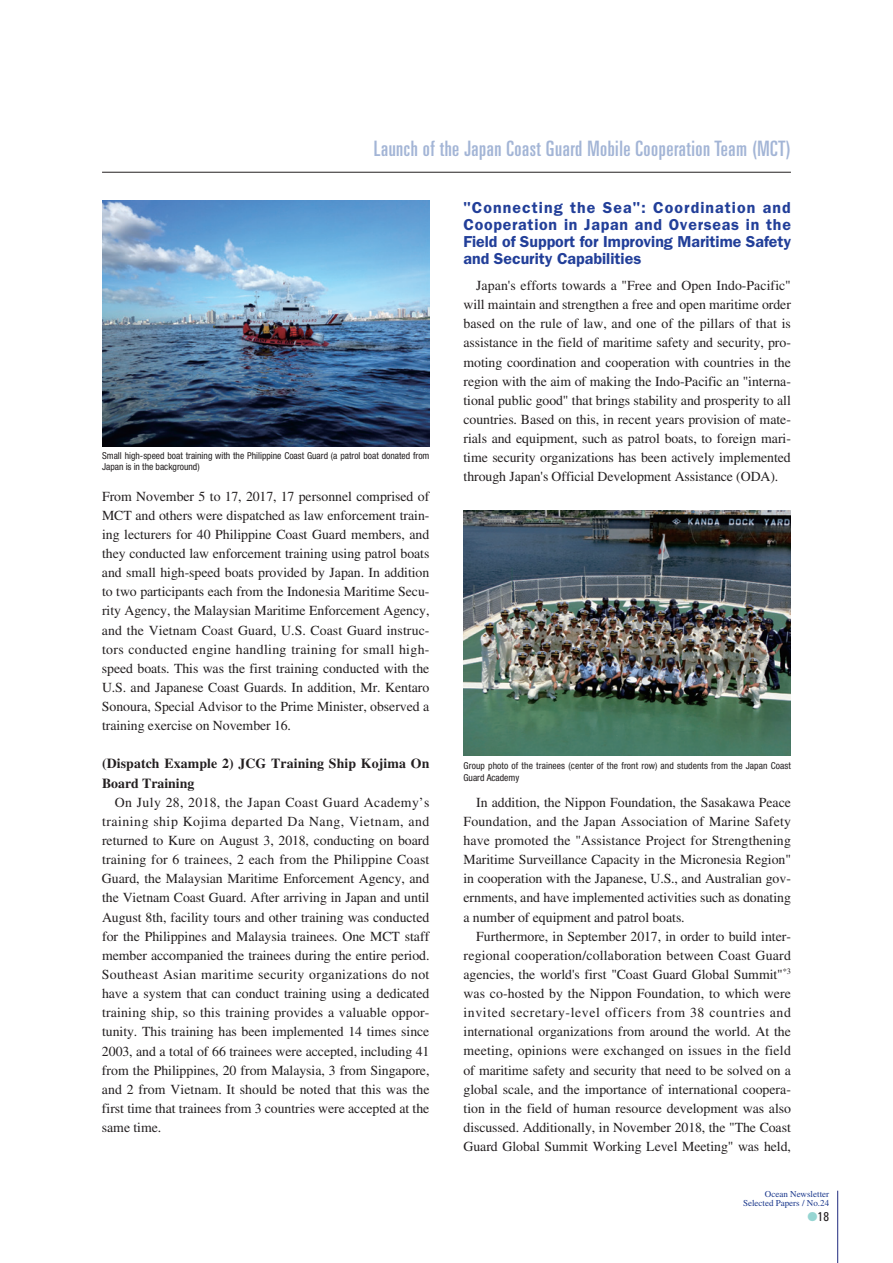
<style>
.page{position:relative;width:893px;height:1263px;background:#fff}
.page>*{position:absolute;margin:0;border:0;box-sizing:border-box;transform-origin:0 0}
.t1{font:ultra-condensed 21.3px "Univers LT Std";letter-spacing:.025em;color:#a3b5d6}
.t2{font:600 15.9px/17px "ITC Franklin Gothic Std";color:#223f99;text-align:justify}
.t3{font:13.8px/19.2px "Times LT Std";letter-spacing:-.005em;color:#231f20;text-align:justify}
.t4{font:700 13.8px/19.2px "Times LT Std";letter-spacing:.005em;color:#231f20}
.t5{font:condensed 12.75px "Univers LT Std";color:#231f20}
.t6{font:condensed 9.6px/11.7px "Helvetica Neue LT Std";color:#231f20}
.t7{font:9px/9.6px "Times LT Std";color:#1b388c;text-align:right}
.s1{color:#96d5d2}
</style>
<div class="page">
<hr style="left:102px;top:172px;width:689px;height:1px;background:#231f20">
<hr style="left:837px;top:1191px;width:1px;height:72px;background:#202a7e">
<img style="left:102px;top:201px;width:327px;height:245px">
<img style="left:463px;top:510px;width:328px;height:246px">
<h1 class="t1" style="left:374px;top:136px;width:419px">Launch of the Japan Coast Guard Mobile Cooperation Team (MCT)</h1>
<p class="t6" style="left:102px;top:449px;width:329px">Small high-speed boat training with the Philippine Coast Guard (a patrol boat donated from<br>Japan is in the background)</p>
<p class="t3" style="left:102px;top:486px;width:329px">From November 5 to 17, 2017, 17 personnel comprised of MCT and others were dispatched as law enforcement train&shy;ing lecturers for 40 Philippine Coast Guard members, and they conducted law enforcement training using patrol boats and small high-speed boats provided by Japan. In addition to two participants each from the Indonesia Maritime Secu&shy;rity Agency, the Malaysian Maritime Enforcement Agency, and the Vietnam Coast Guard, U.S. Coast Guard instruc&shy;tors conducted engine handling training for small high&shy;speed boats. This was the first training conducted with the U.S. and Japanese Coast Guards. In addition, Mr. Kentaro Sonoura, Special Advisor to the Prime Minister, observed a training exercise on November 16.</p>
<p class="t4" style="left:102px;top:754px;width:329px">(Dispatch Example 2) JCG Training Ship Kojima On<br>Board Training</p>
<p class="t3" style="left:102px;top:792px;width:329px;text-indent:13px">On July 28, 2018, the Japan Coast Guard Academy’s training ship Kojima departed Da Nang, Vietnam, and returned to Kure on August 3, 2018, conducting on board training for 6 trainees, 2 each from the Philippine Coast Guard, the Malaysian Maritime Enforcement Agency, and the Vietnam Coast Guard. After arriving in Japan and until August 8th, facility tours and other training was conducted for the Philippines and Malaysia trainees. One MCT staff member accompanied the trainees during the entire period.<br>Southeast Asian maritime security organizations do not have a system that can conduct training using a dedicated training ship, so this training provides a valuable oppor&shy;tunity. This training has been implemented 14 times since 2003, and a total of 66 trainees were accepted, including 41 from the Philippines, 20 from Malaysia, 3 from Singapore, and 2 from Vietnam. It should be noted that this was the first time that trainees from 3 countries were accepted at the same time.</p>
<p class="t2" style="left:463px;top:199px;width:329px">"Connecting the Sea": Coordination and Cooperation in Japan and Overseas in the Field of Support for Improving Maritime Safety and Security Capabilities</p>
<p class="t3" style="left:463px;top:276px;width:329px;text-indent:13px">Japan's efforts towards a "Free and Open Indo-Pacific" will maintain and strengthen a free and open maritime order based on the rule of law, and one of the pillars of that is assistance in the field of maritime safety and security, pro&shy;moting coordination and cooperation with countries in the region with the aim of making the Indo-Pacific an "interna&shy;tional public good" that brings stability and prosperity to all countries. Based on this, in recent years provision of mate&shy;rials and equipment, such as patrol boats, to foreign mari&shy;time security organizations has been actively implemented through Japan's Official Development Assistance (ODA).</p>
<p class="t6" style="left:463px;top:760px;width:329px">Group photo of the trainees (center of the front row) and students from the Japan Coast<br>Guard Academy</p>
<p class="t3" style="left:463px;top:792px;width:329px;text-indent:13px">In addition, the Nippon Foundation, the Sasakawa Peace Foundation, and the Japan Association of Marine Safety have promoted the "Assistance Project for Strengthening Maritime Surveillance Capacity in the Micronesia Region" in cooperation with the Japanese, U.S., and Australian gov&shy;ernments, and have implemented activities such as donating a number of equipment and patrol boats.</p>
<p class="t3" style="left:463px;top:926px;width:329px;text-indent:13px">Furthermore, in September 2017, in order to build inter&shy;regional cooperation/collaboration between Coast Guard agencies, the world's first "Coast Guard Global Summit"<sup>*3 </sup>was co-hosted by the Nippon Foundation, to which were invited secretary-level officers from 38 countries and international organizations from around the world. At the meeting, opinions were exchanged on issues in the field of maritime safety and security that need to be solved on a global scale, and the importance of international coopera&shy;tion in the field of human resource development was also discussed. Additionally, in November 2018, the "The Coast Guard Global Summit Working Level Meeting" was held,</p>
<p class="t7" style="left:743px;top:1189px;width:88px">Ocean Newsletter<br>Selected Papers / No.24</p>
<p class="t5" style="left:807px;top:1208px;width:23px"><span class="s1">●</span>18</p>
</div>
